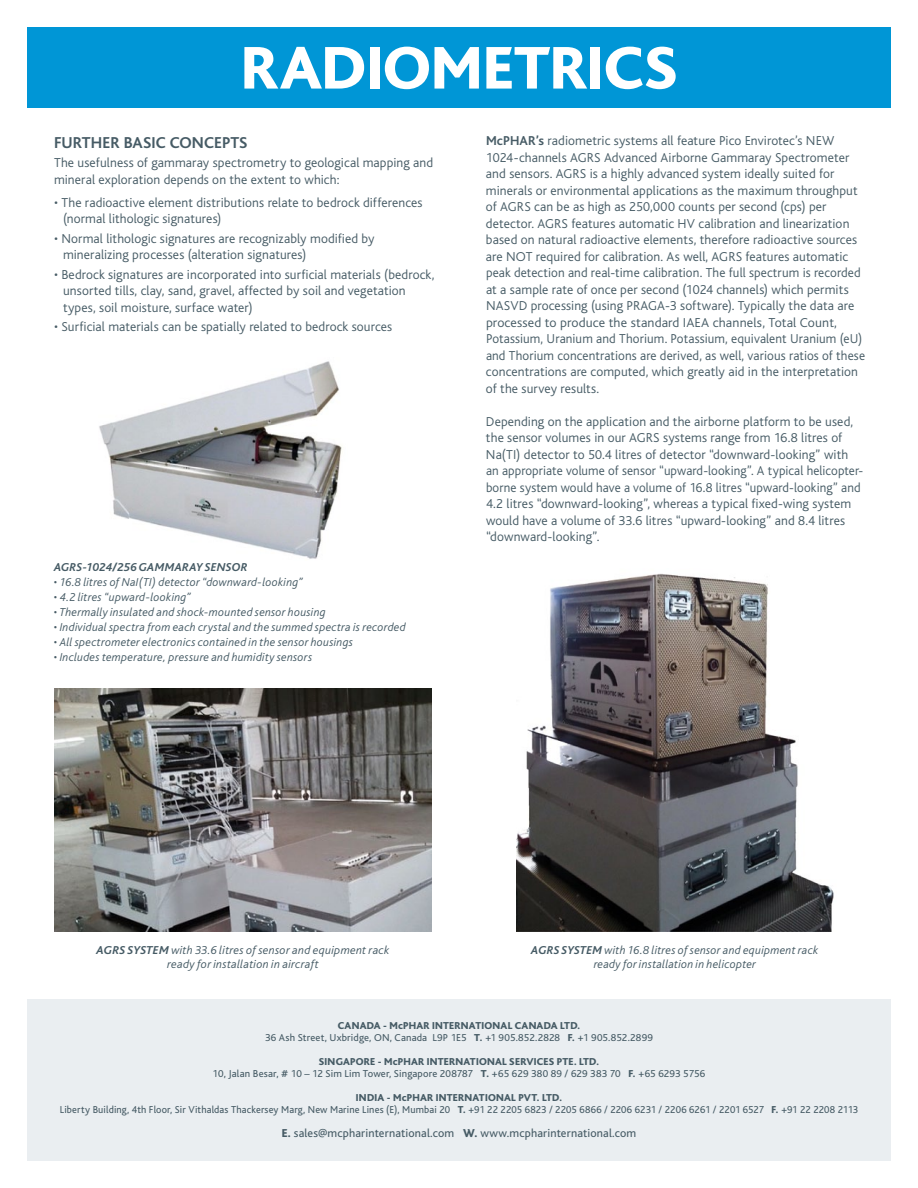
<style>
.page{position:relative;width:918px;height:1188px;background:#fff}
.page>*{position:absolute;margin:0;border:0;box-sizing:border-box;transform-origin:0 0}
.t1{font:800 63px "Bliss";color:#fff}
.t2{font:700 16.5px "Bliss";letter-spacing:.005em;color:#465b65}
.t3{font:300 13.5px/16.5px "Bliss";letter-spacing:.01em;color:#465b65}
.t4{font:italic 300 12px/13.5px "Bliss";letter-spacing:.02em;color:#465b65;text-align:center}
.t5{font:12px "Bliss";letter-spacing:.015em;color:#465b65}
.t6{font:italic 700 12px "Bliss";letter-spacing:.015em;color:#465b65}
.t7{font:10.5px/12px "Bliss";letter-spacing:.01em;color:#465b65;text-align:center}
.s1{font-weight:700}
.s2{font-weight:800}
</style>
<div class="page">
<div style="left:27px;top:999px;width:864px;height:162px;background:#eaeef1"></div>
<div style="left:27px;top:27px;width:864px;height:81px;background:#0096d6"></div>
<img style="left:54px;top:688px;width:378px;height:244px">
<img style="left:99px;top:361px;width:243px;height:198px">
<img style="left:516px;top:573px;width:318px;height:358px">
<h1 class="t1" style="left:241px;top:35px;width:438px">RADIOMETRICS</h1>
<p class="t2" style="left:54px;top:134px;width:195px">FURTHER BASIC CONCEPTS</p>
<p class="t3" style="left:54px;top:155px;width:381px">The usefulness of gammaray spectrometry to geological mapping and mineral exploration depends on the extent to which:</p>
<p class="t3" style="left:63px;top:194px;width:361px;text-indent:-9px">• The radioactive element distributions relate to bedrock differences (normal lithologic signatures)</p>
<p class="t3" style="left:63px;top:230px;width:313px;text-indent:-9px">• Normal lithologic signatures are recognizably modified by mineralizing processes (alteration signatures)</p>
<p class="t3" style="left:63px;top:266px;width:373px;text-indent:-9px">• Bedrock signatures are incorporated into surficial materials (bedrock, unsorted tills, clay, sand, gravel, affected by soil and vegetation types, soil moisture, surface water)</p>
<p class="t3" style="left:54px;top:319px;width:340px">• Surficial materials can be spatially related to bedrock sources</p>
<p class="t6" style="left:54px;top:561px;width:195px">AGRS-1024/256 GAMMARA Y SENSOR</p>
<p class="t4" style="left:54px;top:576px;width:250px">• 16.8 litres of NaI(TI) detector “downward-looking”</p>
<p class="t4" style="left:54px;top:591px;width:139px">• 4.2 litres “upward-looking”</p>
<p class="t4" style="left:54px;top:606px;width:273px">• Thermally insulated and shock-mounted sensor housing</p>
<p class="t4" style="left:54px;top:621px;width:353px">• Individual spectra from each crystal and the summed spectra is recorded</p>
<p class="t4" style="left:54px;top:636px;width:301px">• All spectrometer electronics contained in the sensor housings</p>
<p class="t4" style="left:54px;top:651px;width:260px">• Includes temperature, pressure and humidity sensors</p>
<p class="t3" style="left:486px;top:133px;width:381px"><span class="s1">MCPHAR’S</span> radiometric systems all feature Pico Envirotec’s NEW 1024-channels AGRS Advanced Airborne Gammaray Spectrometer and sensors. AGRS is a highly advanced system ideally suited for minerals or environmental applications as the maximum throughput of AGRS can be as high as 250,000 counts per second (cps) per detector. AGRS features automatic HV calibration and linearization based on natural radioactive elements, therefore radioactive sources are NOT required for calibration. As well, AGRS features automatic peak detection and real-time calibration. The full spectrum is recorded at a sample rate of once per second (1024 channels) which permits NASVD processing (using PRAGA-3 software). Typically the data are processed to produce the standard IAEA channels, Total Count, Potassium, Uranium and Thorium. Potassium, equivalent Uranium (eU) and Thorium concentrations are derived, as well, various ratios of these concentrations are computed, which greatly aid in the interpretation of the survey results.</p>
<p class="t3" style="left:486px;top:413px;width:379px">Depending on the application and the airborne platform to be used, the sensor volumes in our AGRS systems range from 16.8 litres of Na(TI) detector to 50.4 litres of detector “downward-looking” with an appropriate volume of sensor “upward-looking”. A typical helicopter&shy;borne system would have a volume of 16.8 litres “upward-looking” and 4.2 litres “downward-looking”, whereas a typical fixed-wing system would have a volume of 33.6 litres “upward-looking” and 8.4 litres “downward-looking”.</p>
<p class="t4" style="left:97px;top:944px;width:294px"><span class="s1">AGRS SYSTEM</span> with 33.6 litres of sensor and equipment rack ready for installation in aircraft</p>
<p class="t4" style="left:531px;top:944px;width:289px"><span class="s1">AGRS SYSTEM</span> with 16.8 litres of sensor and equipment rack ready for installation in helicopter</p>
<p class="t7" style="left:265px;top:1020px;width:389px"><span class="s2">CANADA - McPHAR INTERNATIONAL CANADA LTD.<br></span>36 Ash Street, Uxbridge, ON, Canada L9P 1E5 <span class="s2">T.</span> +1 905.852.2828 <span class="s2">F.</span> +1 905.852.2899</p>
<p class="t7" style="left:213px;top:1056px;width:494px"><span class="s2">SINGAPORE - McPHAR INTERNATIONAL SERVICES PTE. LTD.<br></span>10, Jalan Besar, # 10 – 12 Sim Lim Tower, Singapore 208787 <span class="s2">T.</span> +65 629 380 89 / 629 383 70 <span class="s2">F.</span> +65 6293 5756</p>
<p class="t7" style="left:60px;top:1092px;width:800px"><span class="s2">INDIA - McPHAR INTERNATIONAL PVT. LTD.<br></span>Liberty Building, 4th Floor, Sir Vithaldas Thackersey Marg, New Marine Lines (E), Mumbai 20 <span class="s2">T.</span> +91 22 2205 6823 / 2205 6866 / 2206 6231 / 2206 6261 / 2201 6527 <span class="s2">F.</span> +91 22 2208 2113</p>
<p class="t5" style="left:282px;top:1127px;width:356px"><span class="s2">E.</span> sales@mcpharinternational.com <span class="s2">W.</span> www.mcpharinternational.com</p>
</div>
